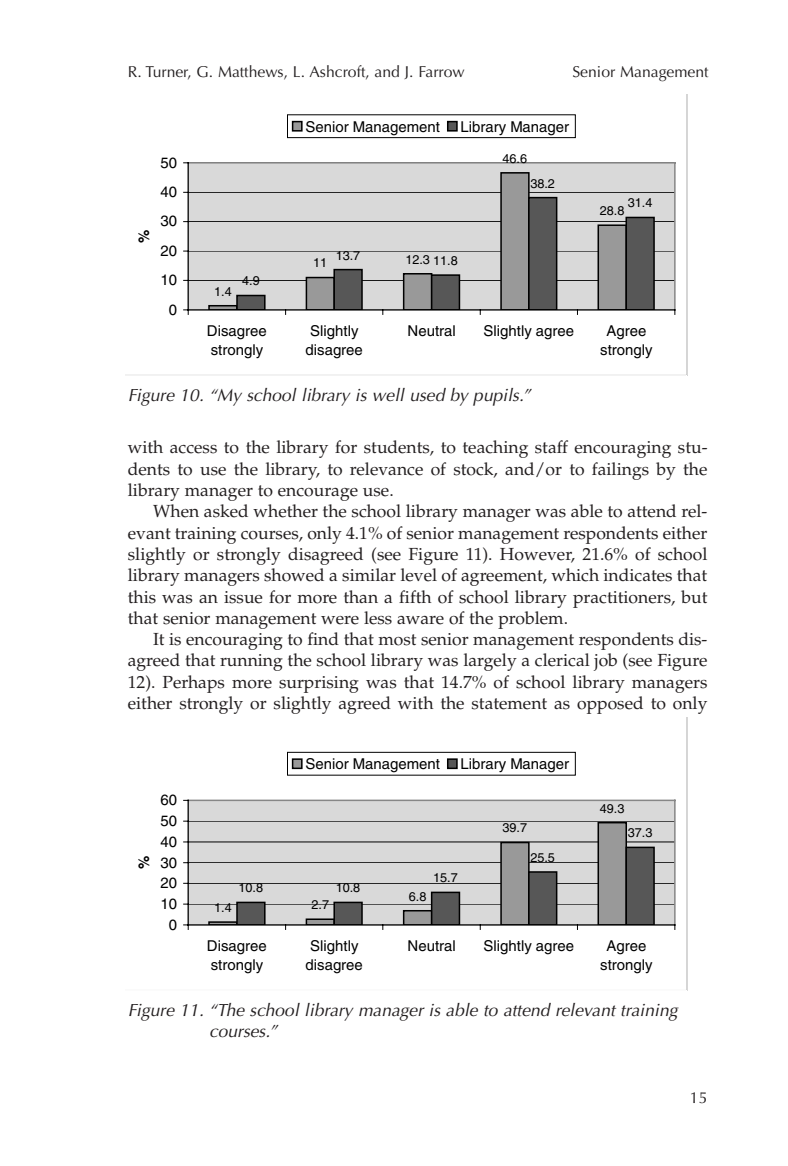
<style>
.page{position:relative;width:788px;height:1166px;background:#fff}
.page>*{position:absolute;margin:0;border:0;box-sizing:border-box;transform-origin:0 0}
.t1{font:17.5px/21.3px "Palatino";color:#231f20;text-align:justify}
.t2{font:italic 17.5px/21.3px "Optima";color:#231f20}
.t3{font:15.75px "Optima";color:#231f20}
.t4{font:14.88px/18.7px "Helvetica+TEEOZA";color:#000;text-align:center}
.t5{font:14.88px/18.7px "Helvetica+ADUHOM";color:#000;text-align:center}
.t6{font:14.88px "Helvetica Bold+TKLQSG";color:#000}
.t7{font:14.88px "Helvetica Bold+BYWWYV";color:#000}
.t8{font:12.6px "Helvetica+TEEOZA";letter-spacing:-.005em;color:#000}
.t9{font:12.6px "Helvetica+ADUHOM";letter-spacing:-.005em;color:#000}
</style>
<div class="page">
<svg style="left:125px;top:94px;width:562px;height:282px"></svg>
<svg style="left:183px;top:717px;width:504px;height:273px"></svg>
<p class="t3" style="left:128px;top:65px;width:338px">R. Turner, G. Matthews, L. Ashcroft, and J. Farrow</p>
<p class="t3" style="left:572px;top:65px;width:138px">Senior Management</p>
<p class="t6" style="left:138px;top:243px;width:15px;rotate:-90deg">%</p>
<p class="t5" style="left:160px;top:154px;width:18px">50</p>
<p class="t5" style="left:160px;top:184px;width:18px">40</p>
<p class="t5" style="left:160px;top:213px;width:18px">30</p>
<p class="t5" style="left:160px;top:242px;width:18px">20</p>
<p class="t5" style="left:160px;top:272px;width:18px">10</p>
<p class="t5" style="left:169px;top:301px;width:10px">0</p>
<p class="t5" style="left:305px;top:118px;width:136px">Senior Management</p>
<p class="t5" style="left:460px;top:118px;width:110px">Library Manager</p>
<p class="t9" style="left:502px;top:153px;width:26px">46.6</p>
<p class="t9" style="left:214px;top:286px;width:19px">1.4</p>
<p class="t9" style="left:242px;top:276px;width:19px">4.9</p>
<p class="t9" style="left:336px;top:250px;width:26px">13.7</p>
<p class="t9" style="left:313px;top:258px;width:16px">11</p>
<p class="t9" style="left:405px;top:254px;width:26px">12.3</p>
<p class="t9" style="left:433px;top:256px;width:26px">11.8</p>
<p class="t9" style="left:530px;top:178px;width:26px">38.2</p>
<p class="t9" style="left:627px;top:198px;width:26px">31.4</p>
<p class="t9" style="left:600px;top:206px;width:26px">28.8</p>
<p class="t5" style="left:207px;top:323px;width:61px;text-align:left">Disagree strongly</p>
<p class="t5" style="left:305px;top:323px;width:59px">Slightly disagree</p>
<p class="t5" style="left:407px;top:323px;width:50px">Neutral</p>
<p class="t5" style="left:483px;top:323px;width:92px">Slightly agree</p>
<p class="t5" style="left:600px;top:323px;width:54px">Agree strongly</p>
<p class="t2" style="left:128px;top:386px;width:408px">Figure 10. “My school library is well used by pupils.”</p>
<p class="t1" style="left:128px;top:439px;width:581px">with access to the library for students, to teaching staff encouraging stu&shy;dents to use the library, to relevance of stock, and/or to failings by the library manager to encourage use.</p>
<p class="t1" style="left:128px;top:503px;width:581px;text-indent:25px">When asked whether the school library manager was able to attend rel&shy;evant training courses, only 4.1% of senior management respondents either slightly or strongly disagreed (see Figure 11). However, 21.6% of school library managers showed a similar level of agreement, which indicates that this was an issue for more than a fifth of school library practitioners, but that senior management were less aware of the problem.</p>
<p class="t1" style="left:128px;top:630px;width:581px;text-indent:25px">It is encouraging to find that most senior management respondents dis&shy;agreed that running the school library was largely a clerical job (see Figure 12). Perhaps more surprising was that 14.7% of school library managers either strongly or slightly agreed with the statement as opposed to only</p>
<p class="t7" style="left:138px;top:869px;width:15px;rotate:-90deg">%</p>
<p class="t4" style="left:160px;top:791px;width:18px">60</p>
<p class="t4" style="left:160px;top:812px;width:18px">50</p>
<p class="t4" style="left:160px;top:833px;width:18px">40</p>
<p class="t4" style="left:160px;top:854px;width:18px">30</p>
<p class="t4" style="left:160px;top:874px;width:18px">20</p>
<p class="t4" style="left:160px;top:895px;width:18px">10</p>
<p class="t4" style="left:169px;top:916px;width:10px">0</p>
<p class="t4" style="left:305px;top:755px;width:136px">Senior Management</p>
<p class="t4" style="left:460px;top:755px;width:110px">Library Manager</p>
<p class="t8" style="left:502px;top:823px;width:26px">39.7</p>
<p class="t8" style="left:238px;top:883px;width:26px">10.8</p>
<p class="t8" style="left:336px;top:883px;width:26px">10.8</p>
<p class="t8" style="left:214px;top:902px;width:19px">1.4</p>
<p class="t8" style="left:311px;top:900px;width:19px">2.7</p>
<p class="t8" style="left:409px;top:891px;width:19px">6.8</p>
<p class="t8" style="left:433px;top:873px;width:26px">15.7</p>
<p class="t8" style="left:530px;top:852px;width:26px">25.5</p>
<p class="t8" style="left:600px;top:803px;width:26px">49.3</p>
<p class="t8" style="left:627px;top:828px;width:26px">37.3</p>
<p class="t4" style="left:207px;top:938px;width:61px;text-align:left">Disagree strongly</p>
<p class="t4" style="left:305px;top:938px;width:59px">Slightly disagree</p>
<p class="t4" style="left:407px;top:938px;width:50px">Neutral</p>
<p class="t4" style="left:483px;top:938px;width:92px">Slightly agree</p>
<p class="t4" style="left:600px;top:938px;width:54px">Agree strongly</p>
<p class="t2" style="left:209px;top:1000px;width:473px;text-indent:-81px">Figure 11. “The school library manager is able to attend relevant training courses.”</p>
<p class="t3" style="left:689px;top:1091px;width:19px">15</p>
</div>
